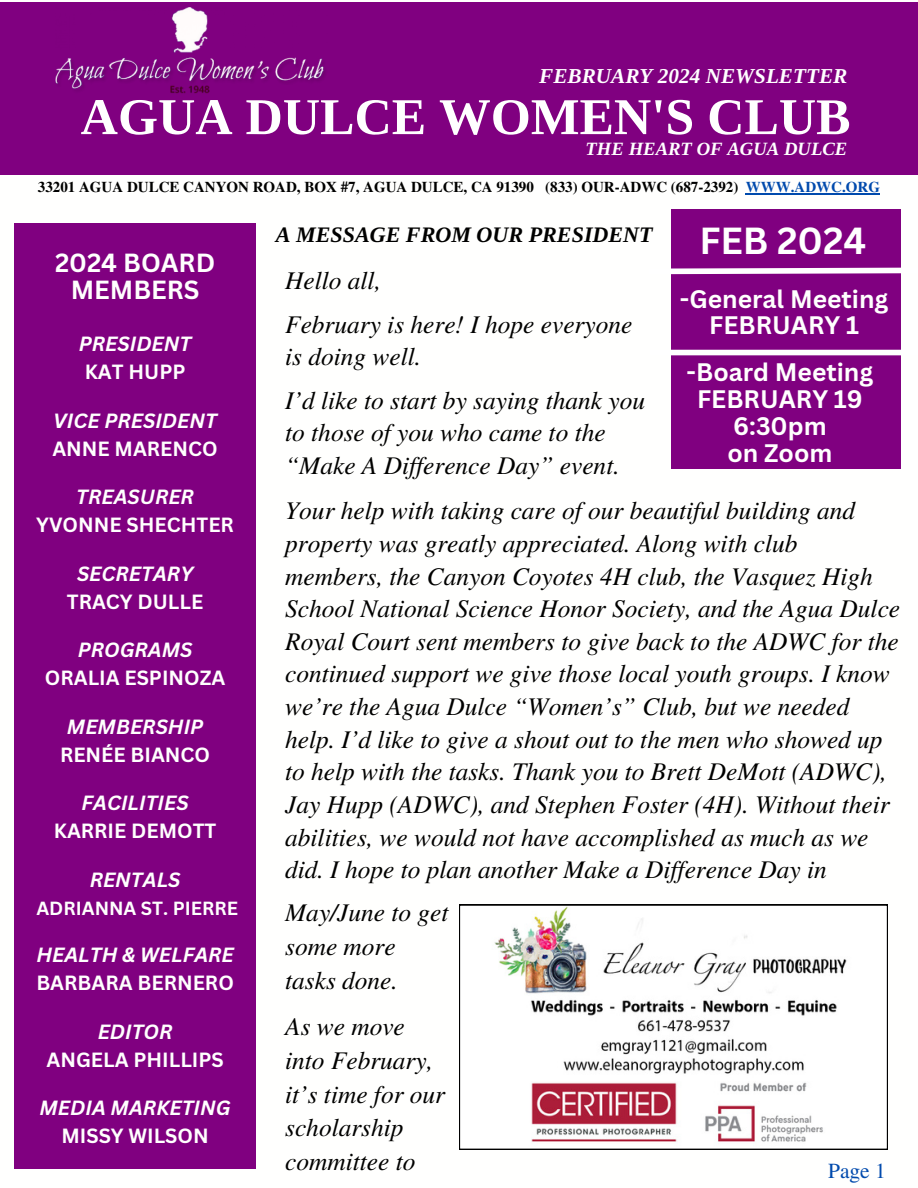
<style>
.page{position:relative;width:918px;height:1188px;background:#fff}
.page>*{position:absolute;margin:0;border:0;box-sizing:border-box;transform-origin:0 0}
.t1{font:700 51.6px "Libra Serif Modern";color:#fff}
.t2{font:700 36.6px "Canva Sans";color:#fff}
.t3{font:700 25.5px/27px "Canva Sans";color:#fffffe;text-align:center}
.t4{font:italic 25.35px/32.7px "Te X Gyre Termes";color:#000}
.t5{font:700 24.6px/27px "Canva Sans";color:#fffffe;text-align:center}
.t6{font:italic 700 22.2px "Libra Serif Modern";color:#000}
.t7{font:21.45px "Te X Gyre Termes";color:#004aad}
.t8{font:italic 700 21.3px "Libra Serif Modern";color:#fff}
.t9{font:700 19.95px/28.2px "Canva Sans";color:#fffffe;text-align:center}
.t10{font:italic 700 19.95px/28.2px "Canva Sans";color:#fffffe}
.t11{font:italic 700 18.75px "Libra Serif Modern";color:#fff}
.t12{font:700 18.45px "Canva Sans";color:#fffffe}
.t13{font:700 15px "Te X Gyre Termes";color:#000}
.s1{color:#004aad}
.s2{font-style:normal}
.s3{font-style:italic}
</style>
<div class="page">
<div style="left:671px;top:209px;width:230px;height:260px;background:#800080"></div>
<svg style="left:671px;top:267px;width:230px;height:8px"></svg>
<div style="left:650px;top:350px;width:268px;height:5px;background:#fff"></div>
<div style="left:0;top:3px;width:918px;height:172px;background:#800080"></div>
<img style="left:56px;top:7px;width:269px;height:87px">
<hr style="left:746px;top:193px;width:134px;height:2px;background:#004aad">
<div style="left:14px;top:223px;width:241px;height:945px;background:#800080"></div>
<svg style="left:459px;top:905px;width:429px;height:245px"></svg>
<h1 class="t8" style="left:539px;top:64px;width:310px">FEBRUARY 2024 NEWSLETTER</h1>
<p class="t1" style="left:81px;top:87px;width:771px">AGUA DULCE WOMEN'S CLUB</p>
<p class="t11" style="left:586px;top:138px;width:263px">THE HEART OF AGUA DULCE</p>
<p class="t13" style="left:38px;top:176px;width:844px">33201 AGUA DULCE CANYON ROAD, BOX #7, AGUA DULCE, CA 91390 (833) OUR-ADWC (687-2392) <span class="s1">WWW.ADWC.ORG</span></p>
<h3 class="t3" style="left:55px;top:249px;width:162px">2024 BOARD<br>MEMBERS</h3>
<h6 class="t10" style="left:79px;top:329px;width:114px">PRESIDENT<br><span class="s2">KAT HUPP</span></h6>
<h6 class="t10" style="left:52px;top:406px;width:167px">VICE PRESIDENT<br><span class="s2">ANNE MARENCO</span></h6>
<h6 class="t9" style="left:36px;top:482px;width:199px"><span class="s3">TREASURER<br></span>YVONNE SHECHTER</h6>
<h6 class="t9" style="left:67px;top:559px;width:138px"><span class="s3">SECRETARY<br></span>TRACY DULLE</h6>
<h6 class="t9" style="left:45px;top:635px;width:182px"><span class="s3">PROGRAMS<br></span>ORALIA ESPINOZA</h6>
<h6 class="t9" style="left:60px;top:712px;width:152px"><span class="s3">MEMBERSHIP<br></span>RENÉE BIANCO</h6>
<h6 class="t9" style="left:54px;top:788px;width:164px"><span class="s3">FACILITIES<br></span>KARRIE DEMOTT</h6>
<p class="t10" style="left:90px;top:865px;width:92px">RENTALS</p>
<p class="t12" style="left:36px;top:895px;width:203px">ADRIANNA ST. PIERRE</p>
<h6 class="t10" style="left:36px;top:940px;width:199px">HEALTH &amp; WELFARE<br><span class="s2">BARBARA BERNERO</span></h6>
<h6 class="t9" style="left:46px;top:1017px;width:179px"><span class="s3">EDITOR<br></span>ANGELA PHILLIPS</h6>
<h6 class="t10" style="left:40px;top:1093px;width:193px;text-align:center">MEDIA MARKETING<br><span class="s2">MISSY WILSON</span></h6>
<h2 class="t6" style="left:276px;top:222px;width:378px">A MESSAGE FROM OUR PRESIDENT</h2>
<h6 class="t2" style="left:699px;top:215px;width:169px">FEB 2024</h6>
<h5 class="t5" style="left:680px;top:286px;width:210px;line-height:25.8px">-General Meeting<br>FEBRUARY 1</h5>
<h5 class="t5" style="left:687px;top:358px;width:188px">-Board Meeting<br>FEBRUARY 19<br>6:30pm<br>on Zoom</h5>
<h4 class="t4" style="left:285px;top:263px;width:97px">Hello all,</h4>
<h5 class="t4" style="left:285px;top:306px;width:349px">February is here! I hope everyone is doing well.</h5>
<h5 class="t4" style="left:285px;top:382px;width:361px">I’d like to start by saying thank you to those of you who came to the “Make A Dif erence Day” event.</h5>
<h5 class="t4" style="left:285px;top:493px;width:617px">Your help with taking care of our beautiful building and property was greatly appreciated. Along with club members, the Canyon Coyotes 4H club, the Vasquez High School National Science Honor Society, and the Agua Dulce Royal Court sent members to give back to the ADWC for the continued support we give those local youth groups. I know we’re the Agua Dulce “Women’s” Club, but we needed help. I’d like to give a shout out to the men who showed up to help with the tasks. Thank you to Brett DeMott (ADWC), Jay Hupp (ADWC), and Stephen Foster (4H). Without their abilities, we would not have accomplished as much as we did. I hope to plan another Make a Dif erence Day in</h5>
<p class="t4" style="left:285px;top:894px;width:165px;line-height:33.8px">May/June to get some more tasks done.</p>
<p class="t4" style="left:285px;top:1008px;width:161px;line-height:33.8px">As we move into February, it’s time for our scholarship committee to</p>
<h5 class="t7" style="left:828px;top:1156px;width:59px">Page 1</h5>
</div>
